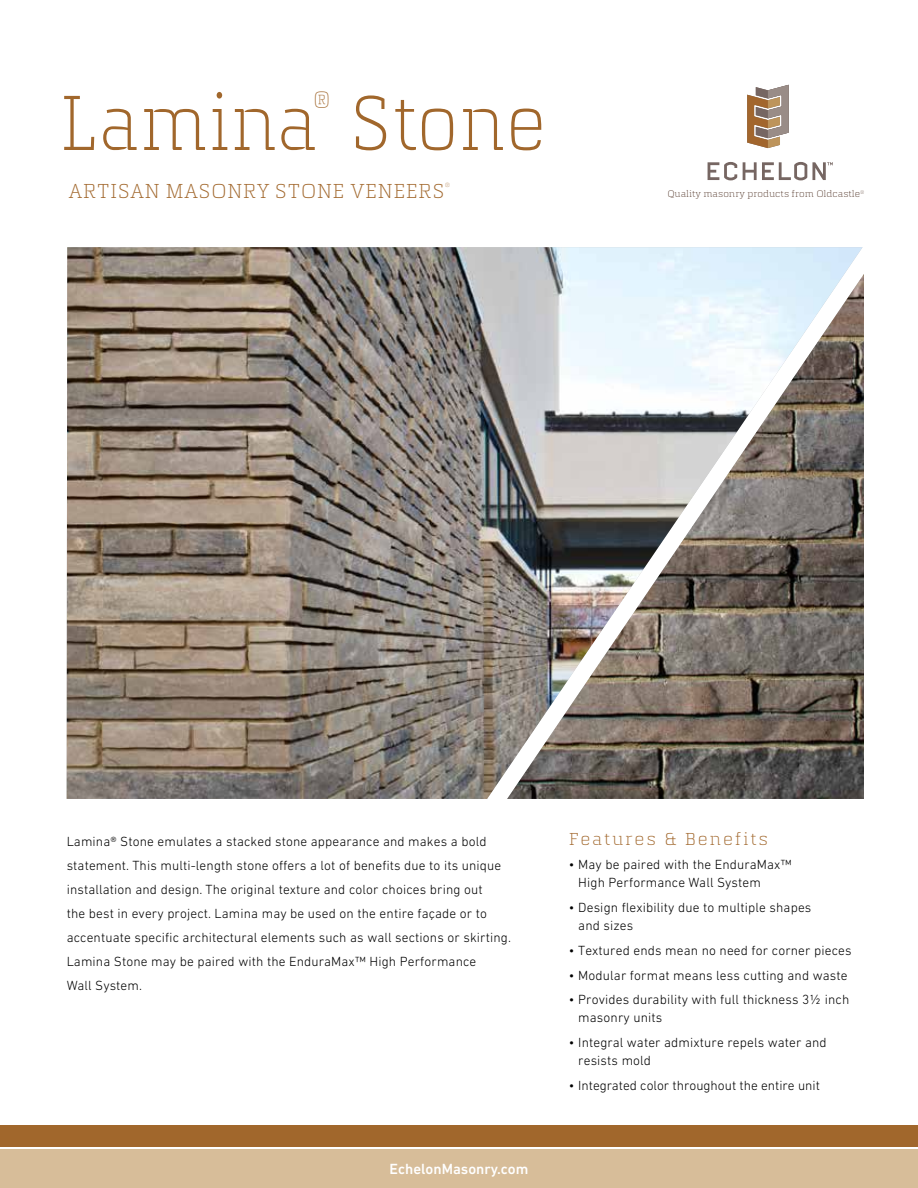
<style>
.page{position:relative;width:918px;height:1188px;background:#fff}
.page>*{position:absolute;margin:0;border:0;box-sizing:border-box;transform-origin:0 0}
.t1{font:300 81px "Quitador Pro";letter-spacing:-.01em;color:#a1672c;scale:.9 1}
.t2{font:300 21px "Quitador Pro";letter-spacing:.01em;color:#a1672c}
.t3{font:300 18px "Quitador Pro";letter-spacing:.1em;color:#a1672c}
.t4{font:500 15px "DIN Next W1 G";color:#fff}
.t5{font:300 13.5px/24px "DIN Next W1 G";letter-spacing:.01em;color:#000}
.t6{font:300 9.75px "Quitador Pro";color:#523629}
</style>
<div class="page">
<svg style="left:708px;top:162px;width:29px;height:18px"></svg>
<svg style="left:743px;top:162px;width:90px;height:18px"></svg>
<svg style="left:747px;top:85px;width:42px;height:63px"></svg>
<img style="left:67px;top:247px;width:796px;height:552px">
<img style="left:507px;top:274px;width:357px;height:525px">
<div style="left:0;top:1149px;width:918px;height:39px;background:#d7bd99"></div>
<div style="left:0;top:1125px;width:918px;height:21px;background:#a1672c"></div>
<h1 class="t1" style="left:59px;top:76px;width:542px">Lamina<sup>®</sup> Stone</h1>
<h2 class="t2" style="left:69px;top:179px;width:384px">ARTISAN MASONRY STONE VENEERS<sup>®</sup></h2>
<p class="t6" style="left:667px;top:188px;width:199px">Quality masonry products from Oldcastle®</p>
<p class="t5" style="left:67px;top:829px;width:446px">Lamina® Stone emulates a stacked stone appearance and makes a bold statement. This multi-length stone offers a lot of benefits due to its unique installation and design. The original texture and color choices bring out<br>the best in every project. Lamina may be used on the entire façade or to accentuate specific architectural elements such as wall sections or skirting.<br>Lamina Stone may be paired with the EnduraMax™ High Performance<br>Wall System.</p>
<h3 class="t3" style="left:569px;top:828px;width:201px">Features &amp; Benefits</h3>
<p class="t5" style="left:578px;top:856px;width:215px;line-height:18px;text-indent:-9px">• May be paired with the EnduraMax™<br>High Performance Wall System</p>
<p class="t5" style="left:578px;top:898px;width:235px;line-height:18px;text-indent:-9px">• Design flexibility due to multiple shapes and sizes</p>
<p class="t5" style="left:569px;top:938px;width:284px">• Textured ends mean no need for corner pieces</p>
<p class="t5" style="left:569px;top:963px;width:280px">• Modular format means less cutting and waste</p>
<p class="t5" style="left:578px;top:991px;width:273px;line-height:18px;text-indent:-9px">• Provides durability with full thickness 3½ inch masonry units</p>
<p class="t5" style="left:578px;top:1033px;width:250px;line-height:18px;text-indent:-9px">• Integral water admixture repels water and resists mold</p>
<p class="t5" style="left:569px;top:1073px;width:253px">• Integrated color throughout the entire unit</p>
<p class="t4" style="left:390px;top:1160px;width:140px">EchelonMasonry.com</p>
</div>
